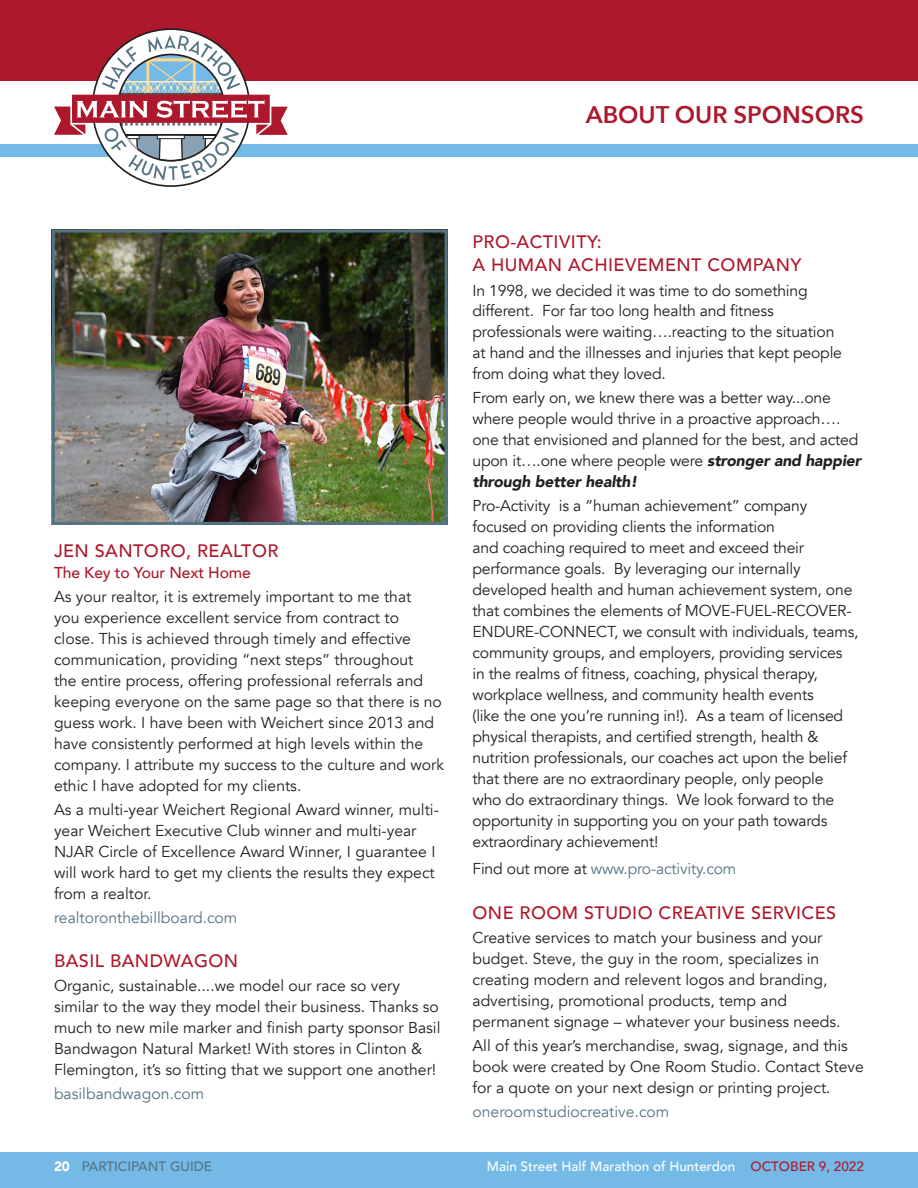
<style>
.page{position:relative;width:918px;height:1188px;background:#fff}
.page>*{position:absolute;margin:0;border:0;box-sizing:border-box;transform-origin:0 0}
.t1{font:600 24px "Avenir Next";color:#ad182c}
.SUBHEAD_xs{font:500 18px/24px "Avenir";letter-spacing:.025em;color:#ad182c}
.SUBHEAD{font:500 18px "Avenir";letter-spacing:.025em;color:#ad182c}
.Text__2{font:15.75px/21px "Avenir";color:#231f20}
.Text__2-2{font:15.75px "Avenir";color:#557482}
.Text{font:500 15.75px "Avenir";letter-spacing:-.01em;color:#ad182c}
.t2{font:500 13.5px "Avenir";color:#fff}
.t3{font:500 13.5px "Avenir";color:#557482}
.s1{font-weight:900;font-style:italic}
.s2{color:#231f20}
.s3{font-weight:900;color:#fff}
.s4{color:#ad182c}
</style>
<div class="page">
<div style="left:0;top:144px;width:918px;height:12px;background:#75bae7"></div>
<div style="left:0;top:0;width:918px;height:81px;background:#ad182c"></div>
<svg style="left:54px;top:35px;width:234px;height:152px"></svg>
<div style="left:0;top:1152px;width:918px;height:36px;background:#75bae7"></div>
<img style="left:52px;top:229px;width:396px;height:292px">
<div style="left:52px;top:230px;width:396px;height:295px;border:3px solid #557482"></div>
<p class="t1" style="left:586px;top:94px;width:280px">ABOUT OUR SPONSORS</p>
<p class="SUBHEAD" style="left:54px;top:535px;width:226px">JEN SANTORO, REALTOR</p>
<p class="Text" style="left:54px;top:559px;width:199px">The Key to Your Next Home</p>
<p class="Text__2" style="left:54px;top:586px;width:392px">As your realtor, it is extremely important to me that<br>you experience excellent service from contract to<br>close. This is achieved through timely and effective communication, providing “next steps” throughout<br>the entire process, offering professional referrals and keeping everyone on the same page so that there is no guess work. I have been with Weichert since 2013 and have consistently performed at high levels within the company. I attribute my success to the culture and work ethic I have adopted for my clients.</p>
<p class="Text__2" style="left:54px;top:799px;width:386px">As a multi-year Weichert Regional Award winner, multi&shy;year Weichert Executive Club winner and multi-year NJAR Circle of Excellence Award Winner, I guarantee I will work hard to get my clients the results they expect from a realtor.</p>
<p class="Text__2-2" style="left:54px;top:908px;width:185px">realtoronthebillboard.com</p>
<p class="SUBHEAD_xs" style="left:54px;top:948px;width:186px">BASIL BANDWAGON</p>
<p class="Text__2" style="left:54px;top:976px;width:388px">Organic, sustainable....we model our race so very similar to the way they model their business. Thanks so much to new mile marker and finish party sponsor Basil Bandwagon Natural Market! With stores in Clinton &amp; Flemington, it’s so fitting that we support one another!</p>
<p class="Text__2-2" style="left:54px;top:1085px;width:152px">basilbandwagon.com</p>
<p class="SUBHEAD_xs" style="left:472px;top:228px;width:331px">PRO-ACTIVITY:<br>A HUMAN ACHIEVEMENT COMPANY</p>
<p class="Text__2" style="left:472px;top:280px;width:371px">In 1998, we decided it was time to do something different. For far too long health and fitness professionals were waiting….reacting to the situation at hand and the illnesses and injuries that kept people from doing what they loved.</p>
<p class="Text__2" style="left:472px;top:388px;width:390px">From early on, we knew there was a better way...one where people would thrive in a proactive approach…. one that envisioned and planned for the best, and acted upon it….one where people were <span class="s1">stronger and happier through better health!</span></p>
<p class="Text__2" style="left:472px;top:496px;width:388px">Pro-Activity is a “human achievement” company focused on providing clients the information<br>and coaching required to meet and exceed their performance goals. By leveraging our internally developed health and human achievement system, one that combines the elements of MOVE-FUEL-RECOVER-ENDURE-CONNECT, we consult with individuals, teams, community groups, and employers, providing services in the realms of fitness, coaching, physical therapy, workplace wellness, and community health events<br>(like the one you’re running in!). As a team of licensed physical therapists, and certified strength, health &amp; nutrition professionals, our coaches act upon the belief that there are no extraordinary people, only people<br>who do extraordinary things. We look forward to the opportunity in supporting you on your path towards extraordinary achievement!</p>
<p class="Text__2-2" style="left:472px;top:860px;width:265px"><span class="s2">Find out more at</span> www.pro-activity.com</p>
<p class="SUBHEAD_xs" style="left:472px;top:900px;width:365px">ONE ROOM STUDIO CREATIVE SERVICES</p>
<p class="Text__2" style="left:472px;top:927px;width:370px">Creative services to match your business and your budget. Steve, the guy in the room, specializes in creating modern and relevent logos and branding, advertising, promotional products, temp and permanent signage – whatever your business needs.</p>
<p class="Text__2" style="left:472px;top:1035px;width:393px">All of this year’s merchandise, swag, signage, and this book were created by One Room Studio. Contact Steve for a quote on your next design or printing project.</p>
<p class="Text__2-2" style="left:472px;top:1102px;width:198px">oneroomstudiocreative.com</p>
<p class="t3" style="left:54px;top:1155px;width:160px"><span class="s3">20</span> PARTICIPANT GUIDE</p>
<p class="t2" style="left:487px;top:1155px;width:379px">Main Street Half Marathon of Hunterdon <span class="s4">OCTOBER 9, 2022</span></p>
</div>
